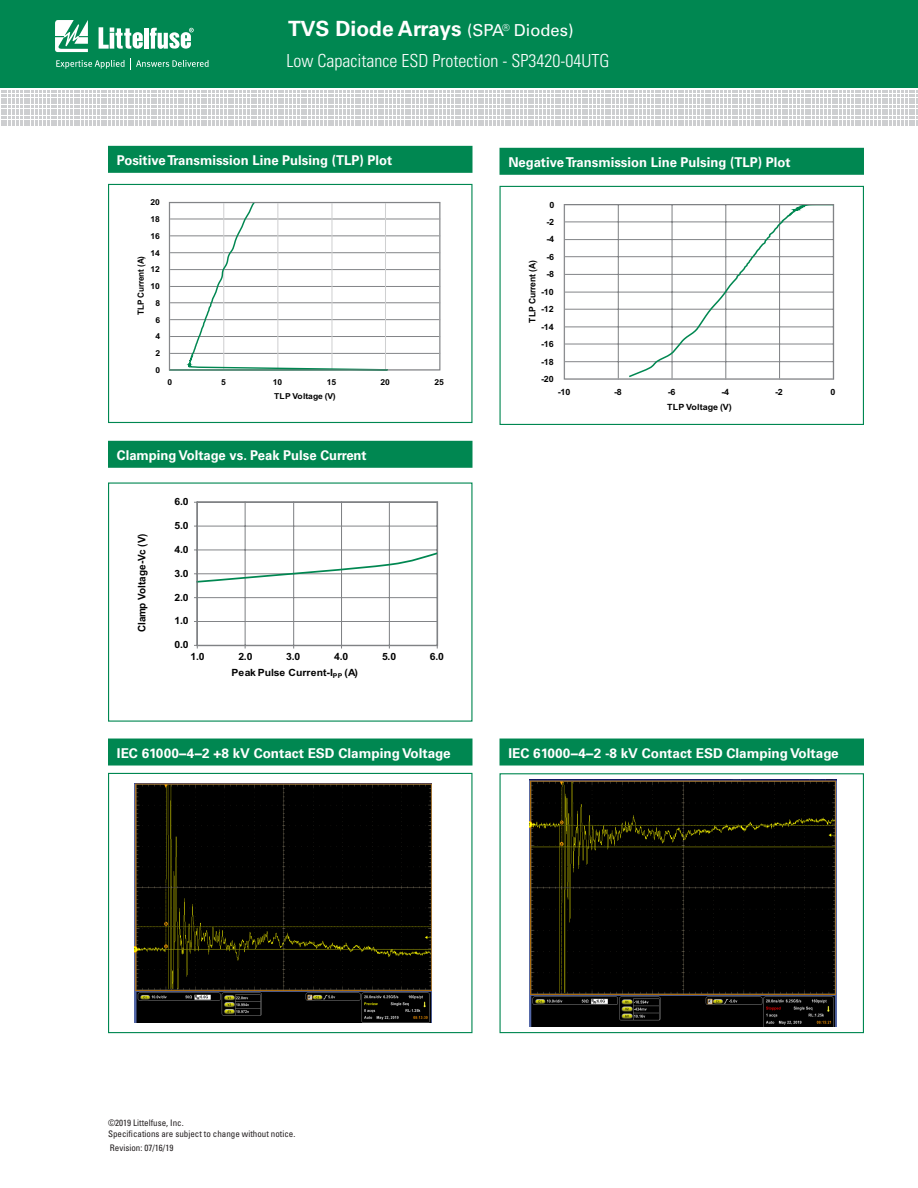
<style>
.page{position:relative;width:918px;height:1188px;background:#fff}
.page>*{position:absolute;margin:0;border:0;box-sizing:border-box;transform-origin:0 0}
.t1{font:700 21px "Univers LT Std";color:#fff}
.t2{font:condensed 19.5px "Univers LT Std";color:#fff;scale:.95 1}
.chapter_tittle_RL{font:300 condensed 18px "Univers LT Std";color:#fff}
.t3{font:700 13.5px "Univers LT Std";color:#fff}
.t4{font:700 10.35px "Arial";letter-spacing:-.01em;color:#030303;scale:.96 1}
.t5{font:700 9.9px "Arial";color:#030303;scale:1.05 1}
.t6{font:9.6px "Univers LT Std";color:#fff}
.t7{font:condensed 9px/10.8px "Univers LT Std";color:#231f20}
.t8{font:700 9px "Arial";letter-spacing:.005em;color:#030303;scale:.96 1}
.t9{font:700 8.55px "Arial";letter-spacing:-.005em;color:#030303;scale:1.05 1}
.t10{font:700 8.55px "Arial";letter-spacing:-.005em;color:#030303;scale:.96 1}
.t11{font:700 8.1px "Arial";letter-spacing:-.005em;color:#030303;scale:1.05 1}
.s1{font-weight:400;font-size:16.5px}
</style>
<div class="page">
<div style="left:0;top:0;width:918px;height:88px;background:#008751"></div>
<svg style="left:1px;top:91px;width:917px;height:35px"></svg>
<svg style="left:55px;top:20px;width:33px;height:32px"></svg>
<hr style="left:144px;top:28px;width:4px;height:21px;background:#fff">
<svg style="left:150px;top:28px;width:44px;height:21px"></svg>
<svg style="left:99px;top:27px;width:44px;height:22px"></svg>
<svg style="left:56px;top:58px;width:153px;height:11px"></svg>
<div style="left:108px;top:441px;width:364px;height:27px;background:#008751"></div>
<div style="left:108px;top:146px;width:364px;height:27px;background:#008751"></div>
<div style="left:108px;top:184px;width:364px;height:239px;border:1px solid #008751"></div>
<hr style="left:170px;top:219px;width:270px;height:1px;background:#808285">
<hr style="left:170px;top:236px;width:270px;height:1px;background:#808285">
<hr style="left:170px;top:252px;width:270px;height:1px;background:#808285">
<hr style="left:170px;top:269px;width:270px;height:1px;background:#808285">
<hr style="left:170px;top:286px;width:270px;height:1px;background:#808285">
<hr style="left:170px;top:303px;width:270px;height:1px;background:#808285">
<hr style="left:170px;top:319px;width:270px;height:1px;background:#808285">
<hr style="left:170px;top:336px;width:270px;height:1px;background:#808285">
<hr style="left:170px;top:353px;width:270px;height:1px;background:#808285">
<svg style="left:171px;top:204px;width:219px;height:164px"></svg>
<div style="left:169px;top:202px;width:271px;height:168px;border:1px solid #808285"></div>
<div style="left:500px;top:148px;width:364px;height:27px;background:#008751"></div>
<div style="left:500px;top:186px;width:364px;height:239px;border:1px solid #008751"></div>
<hr style="left:565px;top:222px;width:268px;height:1px;background:#808285">
<hr style="left:565px;top:239px;width:268px;height:1px;background:#808285">
<hr style="left:565px;top:256px;width:268px;height:1px;background:#808285">
<hr style="left:565px;top:274px;width:268px;height:1px;background:#808285">
<hr style="left:565px;top:292px;width:268px;height:1px;background:#808285">
<hr style="left:565px;top:309px;width:268px;height:1px;background:#808285">
<hr style="left:565px;top:327px;width:268px;height:1px;background:#808285">
<hr style="left:565px;top:344px;width:268px;height:1px;background:#808285">
<hr style="left:565px;top:361px;width:268px;height:1px;background:#808285">
<hr style="left:618px;top:205px;width:1px;height:174px;background:#808285">
<hr style="left:565px;top:379px;width:268px;height:1px;background:#b6b7b9">
<svg style="left:628px;top:206px;width:204px;height:171px"></svg>
<div style="left:564px;top:204px;width:270px;height:175px;border:1px solid #808285"></div>
<svg style="left:194px;top:502px;width:244px;height:146px"></svg>
<div style="left:197px;top:502px;width:241px;height:144px;border:1px solid #808285"></div>
<div style="left:108px;top:739px;width:364px;height:27px;background:#008751"></div>
<div style="left:500px;top:739px;width:364px;height:27px;background:#008751"></div>
<div style="left:108px;top:773px;width:364px;height:260px;border:1px solid #008751"></div>
<div style="left:500px;top:773px;width:364px;height:260px;border:1px solid #008751"></div>
<img style="left:530px;top:779px;width:307px;height:248px">
<img style="left:134px;top:784px;width:298px;height:239px">
<h1 class="t1" style="left:288px;top:16px;width:287px">TVS Diode Arrays <span class="s1">(SPA</span><sup>®</sup> <span class="s1">Diodes)</span></h1>
<h2 class="t2" style="left:288px;top:44px;width:323px">Lightning Surge Protection- SP3384NUTG</h2>
<p class="t6" style="left:504px;top:21px;width:9px">®</p>
<p class="chapter_tittle_RL" style="left:287px;top:49px;width:324px">Low Capacitance ESD Protection - SP3420-04UTG</p>
<p class="t3" style="left:117px;top:152px;width:277px">Positive Transmission Line Pulsing (TLP) Plot</p>
<p class="t11" style="left:150px;top:197px;width:10px">20</p>
<p class="t11" style="left:150px;top:214px;width:10px">18</p>
<p class="t11" style="left:150px;top:231px;width:10px">16</p>
<p class="t11" style="left:150px;top:247px;width:10px">14</p>
<p class="t10" style="left:135px;top:315px;width:64px;rotate:-90deg">TLP Current (A)</p>
<p class="t11" style="left:150px;top:264px;width:10px">12</p>
<p class="t11" style="left:150px;top:281px;width:10px">10</p>
<p class="t11" style="left:155px;top:298px;width:6px">8</p>
<p class="t11" style="left:155px;top:314px;width:6px">6</p>
<p class="t11" style="left:155px;top:331px;width:6px">4</p>
<p class="t11" style="left:155px;top:348px;width:6px">2</p>
<p class="t11" style="left:155px;top:365px;width:6px">0</p>
<p class="t11" style="left:167px;top:377px;width:6px">0</p>
<p class="t11" style="left:221px;top:377px;width:6px">5</p>
<p class="t11" style="left:273px;top:377px;width:10px">10</p>
<p class="t11" style="left:327px;top:377px;width:10px">15</p>
<p class="t11" style="left:381px;top:377px;width:10px">20</p>
<p class="t11" style="left:435px;top:377px;width:10px">25</p>
<p class="t11" style="left:274px;top:391px;width:60px">TLP Voltage (V)</p>
<p class="t3" style="left:117px;top:447px;width:251px">Clamping Voltage vs. Peak Pulse Current</p>
<p class="t5" style="left:175px;top:495px;width:15px">6.0</p>
<p class="t4" style="left:135px;top:632px;width:104px;rotate:-90deg">Clamp Voltage-Vc (V)</p>
<p class="t5" style="left:175px;top:519px;width:15px">5.0</p>
<p class="t5" style="left:175px;top:543px;width:15px">4.0</p>
<p class="t5" style="left:175px;top:567px;width:15px">3.0</p>
<p class="t5" style="left:175px;top:590px;width:15px">2.0</p>
<p class="t5" style="left:175px;top:614px;width:15px">1.0</p>
<p class="t5" style="left:175px;top:638px;width:15px">0.0</p>
<p class="t5" style="left:190px;top:650px;width:15px">1.0</p>
<p class="t5" style="left:238px;top:650px;width:15px">2.0</p>
<p class="t5" style="left:286px;top:650px;width:15px">3.0</p>
<p class="t5" style="left:334px;top:650px;width:15px">4.0</p>
<p class="t5" style="left:382px;top:650px;width:15px">5.0</p>
<p class="t5" style="left:430px;top:650px;width:15px">6.0</p>
<p class="t5" style="left:232px;top:666px;width:122px">Peak Pulse Current-I<sub>PP</sub> (A)</p>
<p class="t3" style="left:508px;top:154px;width:283px">Negative Transmission Line Pulsing (TLP) Plot</p>
<p class="t9" style="left:550px;top:199px;width:6px">0</p>
<p class="t9" style="left:546px;top:216px;width:9px">-2</p>
<p class="t9" style="left:546px;top:234px;width:9px">-4</p>
<p class="t9" style="left:546px;top:251px;width:9px">-6</p>
<p class="t8" style="left:526px;top:323px;width:67px;rotate:-90deg">TLP Current (A)</p>
<p class="t9" style="left:546px;top:269px;width:9px">-8</p>
<p class="t9" style="left:541px;top:286px;width:14px">-10</p>
<p class="t9" style="left:541px;top:304px;width:14px">-12</p>
<p class="t9" style="left:541px;top:321px;width:14px">-14</p>
<p class="t9" style="left:541px;top:338px;width:14px">-16</p>
<p class="t9" style="left:541px;top:356px;width:14px">-18</p>
<p class="t9" style="left:541px;top:373px;width:14px">-20</p>
<p class="t9" style="left:558px;top:386px;width:14px">-10</p>
<p class="t9" style="left:614px;top:386px;width:9px">-8</p>
<p class="t9" style="left:668px;top:386px;width:9px">-6</p>
<p class="t9" style="left:722px;top:386px;width:9px">-4</p>
<p class="t9" style="left:775px;top:386px;width:9px">-2</p>
<p class="t9" style="left:831px;top:386px;width:6px">0</p>
<p class="t9" style="left:667px;top:401px;width:63px">TLP Voltage (V)</p>
<p class="t3" style="left:117px;top:745px;width:335px">IEC 61000−4−2 +8 kV Contact ESD Clamping Voltage</p>
<p class="t3" style="left:508px;top:745px;width:332px">IEC 61000−4−2 -8 kV Contact ESD Clamping Voltage</p>
<p class="t7" style="left:108px;top:1118px;width:189px">©2019 Littelfuse, Inc.<br>Specifications are subject to change without notice.</p>
<p class="t7" style="left:110px;top:1143px;width:65px">Revision: 07/16/19</p>
</div>
